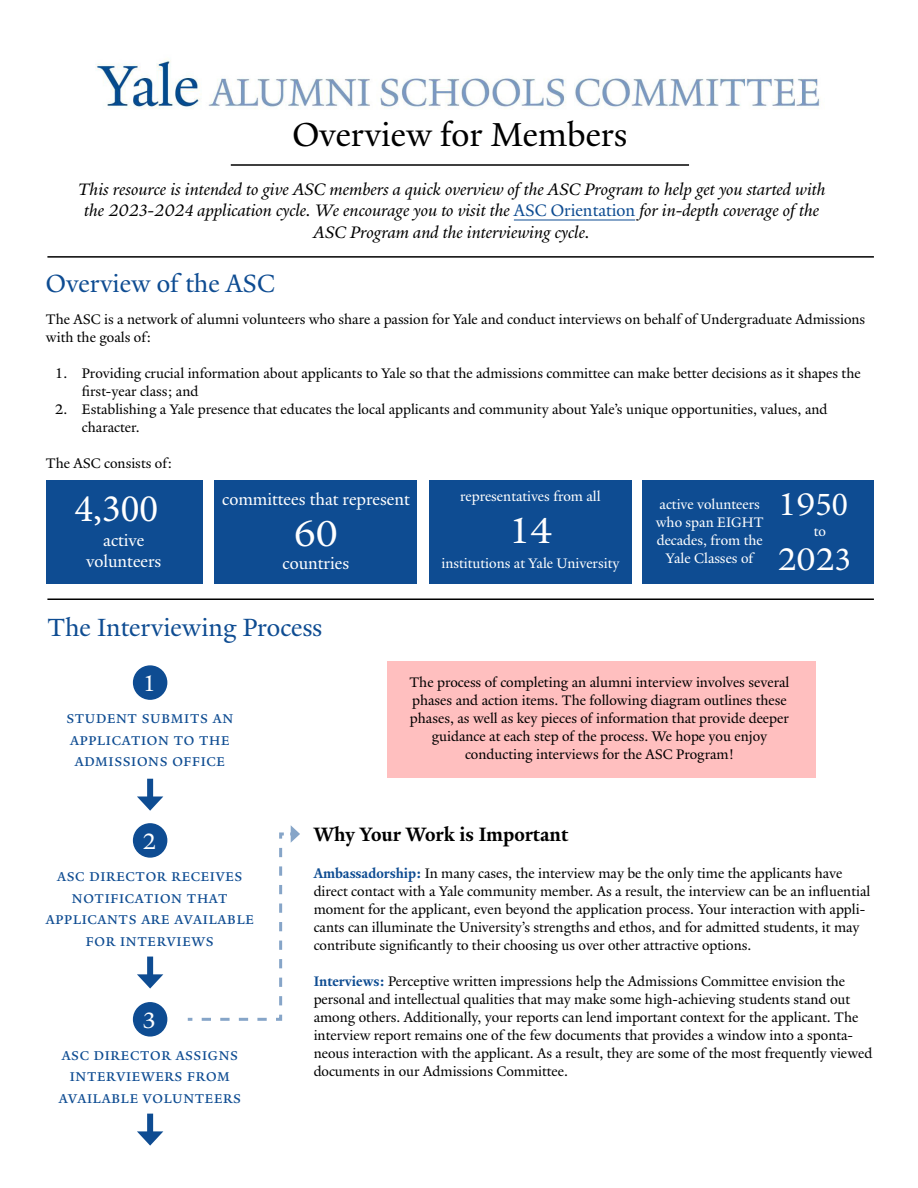
<style>
.page{position:relative;width:918px;height:1188px;background:#fff}
.page>*{position:absolute;margin:0;border:0;box-sizing:border-box;transform-origin:0 0}
.t1{font:39px "Minion Pro";color:#fff}
.t2{font:39px "Yale New";color:#fff}
.t3{font:36px "Yale New";color:#000}
.t4{font:33.75px "Yale New";color:#fff}
.t5{font:27px "Yale New";letter-spacing:-.005em;color:#0e4c92}
.t6{font:24px "Yale New";color:#fff}
.t7{font:700 21px "Yale New";color:#000}
.t8{font:italic 18px/21.6px "Yale New";color:#000;text-align:center}
.t9{font:18px/21.6px "Yale New";color:#0e4c92;text-align:center}
.t10{font:18px/21.6px "Yale New";color:#fff;text-align:center}
.t11{font:15px/18px "Yale New";letter-spacing:.04em;color:#000}
.t12{font:15px/18px "Yale New";color:#000}
.t13{font:15px/18px "Yale New";color:#fff;text-align:center}
.s1{font-family:"Minion Pro"}
.s2{font-style:normal;color:#0e4c92}
.s3{font-weight:700;color:#0e4c92}
</style>
<div class="page">
<img style="left:95px;top:60px;width:725px;height:49px">
<hr style="left:514px;top:220px;width:121px;height:1px;background:#0e4c92">
<hr style="left:231px;top:164px;width:458px;height:2px;background:#000">
<hr style="left:47px;top:256px;width:827px;height:2px;background:#000">
<div style="left:46px;top:480px;width:156px;height:104px;background:#0e4c92"></div>
<div style="left:215px;top:481px;width:202px;height:103px;background:#0e4c92"></div>
<hr style="left:47px;top:598px;width:827px;height:2px;background:#000">
<div style="left:429px;top:480px;width:203px;height:104px;background:#0e4c92"></div>
<div style="left:643px;top:480px;width:231px;height:104px;background:#0e4c92"></div>
<div style="left:134px;top:666px;width:33px;height:33px;background:#0e4c92;border-radius:50%"></div>
<div style="left:133px;top:665px;width:34px;height:35px;border:2px solid #0e4c92;border-radius:50%"></div>
<div style="left:147px;top:779px;width:6px;height:23px;background:#0e4c92"></div>
<svg style="left:137px;top:797px;width:26px;height:14px"></svg>
<div style="left:134px;top:824px;width:33px;height:33px;background:#0e4c92;border-radius:50%"></div>
<div style="left:133px;top:823px;width:34px;height:35px;border:2px solid #0e4c92;border-radius:50%"></div>
<div style="left:134px;top:1003px;width:33px;height:33px;background:#0e4c92;border-radius:50%"></div>
<div style="left:133px;top:1002px;width:34px;height:35px;border:2px solid #0e4c92;border-radius:50%"></div>
<div style="left:147px;top:957px;width:6px;height:23px;background:#0e4c92"></div>
<svg style="left:137px;top:974px;width:26px;height:15px"></svg>
<div style="left:147px;top:1114px;width:6px;height:23px;background:#0e4c92"></div>
<svg style="left:137px;top:1131px;width:26px;height:15px"></svg>
<svg style="left:187px;top:825px;width:113px;height:196px"></svg>
<div style="left:387px;top:661px;width:429px;height:116px;background:#ffbfbf"></div>
<h2 class="t3" style="left:292px;top:113px;width:337px">Overview for Members</h2>
<p class="t8" style="left:78px;top:178px;width:749px">This resource is intended to give ASC members a quick overview of the ASC Program to help get you started with the 202<span class="s1">3</span>-202<span class="s1">4</span> application cycle. We encourage you to visit the <span class="s2">ASC Orientation</span> for in-depth coverage of the<br>ASC Program and the interviewing cycle.</p>
<h3 class="t5" style="left:46px;top:267px;width:231px">Overview of the ASC</h3>
<p class="t12" style="left:46px;top:310px;width:821px">The ASC is a network of alumni volunteers who share a passion for Yale and conduct interviews on behalf of Undergraduate Admissions with the goals of:</p>
<p class="t11" style="left:82px;top:364px;width:780px;text-indent:-27px">1. Providing crucial information about applicants to Yale so that the admissions committee can make better decisions as it shapes the first-year class; and</p>
<p class="t11" style="left:82px;top:400px;width:747px;text-indent:-27px">2. Establishing a Yale presence that educates the local applicants and community about Yale’s unique opportunities, values, and character.</p>
<p class="t11" style="left:46px;top:454px;width:128px">The ASC consists of:</p>
<h1 class="t1" style="left:74px;top:482px;width:85px">4,300</h1>
<p class="t10" style="left:86px;top:529px;width:77px">active volunteers</p>
<p class="t13" style="left:460px;top:488px;width:142px">representatives from all</p>
<h1 class="t2" style="left:508px;top:507px;width:46px">14</h1>
<p class="t13" style="left:441px;top:554px;width:180px">institutions at Yale University</p>
<p class="t10" style="left:222px;top:489px;width:189px">committees that represent</p>
<h1 class="t2" style="left:294px;top:510px;width:46px">60</h1>
<p class="t10" style="left:283px;top:552px;width:68px">countries</p>
<p class="t13" style="left:656px;top:495px;width:109px">active volunteers who span EIGHT decades, from the<br>Yale Classes of</p>
<h3 class="t4" style="left:777px;top:484px;width:72px">19<span class="s1">50</span></h3>
<p class="t13" style="left:814px;top:522px;width:14px">to</p>
<h3 class="t4" style="left:777px;top:539px;width:75px">202<span class="s1">3</span></h3>
<h3 class="t5" style="left:47px;top:611px;width:277px">The Interviewing Process</h3>
<h3 class="t6" style="left:143px;top:669px;width:15px">1</h3>
<p class="t9" style="left:66px;top:707px;width:169px;text-align:left">student submits an application to the admissions office</p>
<p class="t11" style="left:409px;top:673px;width:381px;text-align:center">The process of completing an alumni interview involves several phases and action items. The following diagram outlines these phases, as well as key pieces of information that provide deeper guidance at each step of the process. We hope you enjoy conducting interviews for the ASC Program!</p>
<h3 class="t6" style="left:143px;top:827px;width:15px">2</h3>
<p class="t9" style="left:45px;top:864px;width:210px">asc director receives notification that applicants are available for interviews</p>
<h3 class="t6" style="left:143px;top:1006px;width:15px">3</h3>
<p class="t9" style="left:58px;top:1043px;width:184px">asc director assigns interviewers from available volunteers</p>
<h3 class="t7" style="left:314px;top:821px;width:256px">Why Your Work is Important</h3>
<p class="t11" style="left:314px;top:865px;width:558px"><span class="s3">Ambassadorship:</span> In many cases, the interview may be the only time the applicants have direct contact with a Yale community member. As a result, the interview can be an influential moment for the applicant, even beyond the application process. Your interaction with appli&shy;cants can illuminate the University’s strengths and ethos, and for admitted students, it may contribute significantly to their choosing us over other attractive options.</p>
<p class="t11" style="left:314px;top:973px;width:560px"><span class="s3">Interviews:</span> Perceptive written impressions help the Admissions Committee envision the personal and intellectual qualities that may make some high-achieving students stand out among others. Additionally, your reports can lend important context for the applicant. The interview report remains one of the few documents that provides a window into a sponta&shy;neous interaction with the applicant. As a result, they are some of the most frequently viewed documents in our Admissions Committee.</p>
</div>
